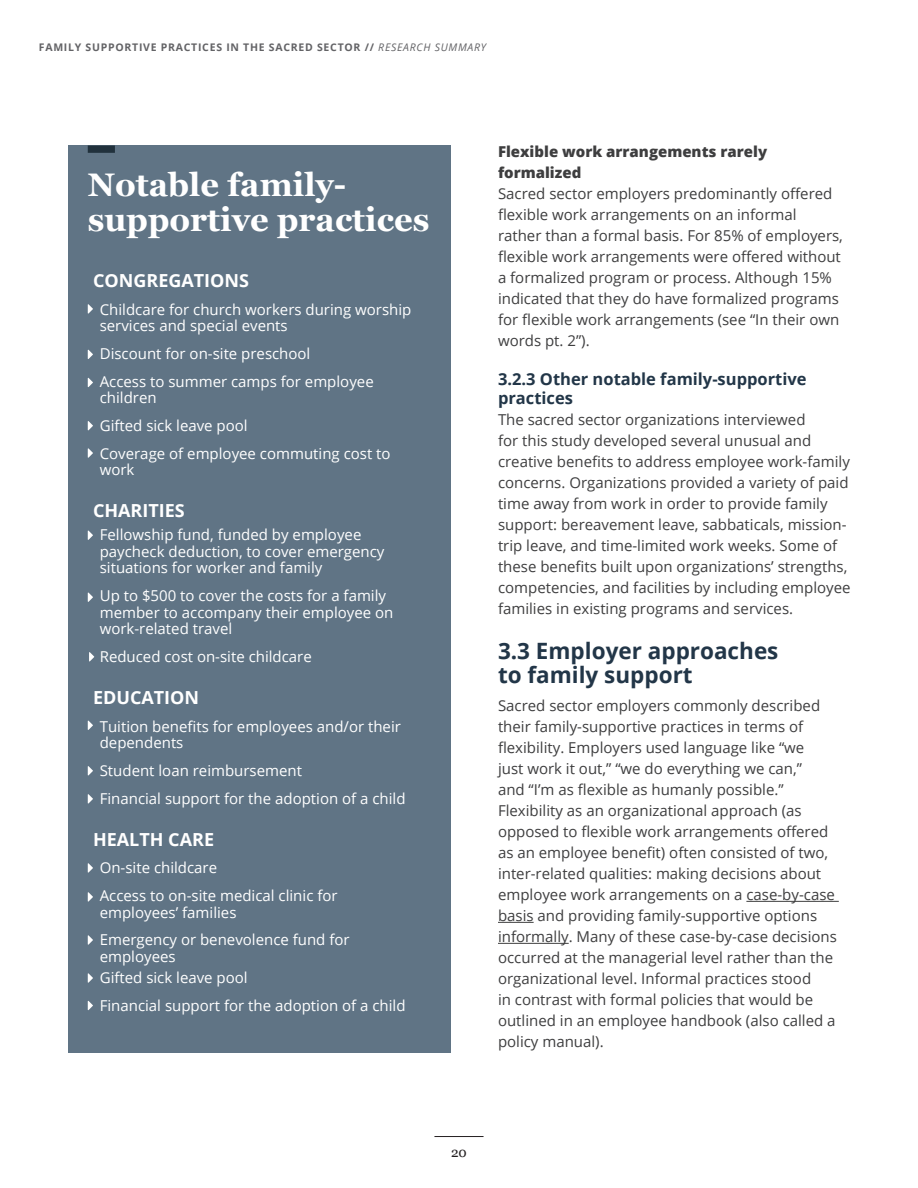
<style>
.page{position:relative;width:918px;height:1188px;background:#fff}
.page>*{position:absolute;margin:0;border:0;box-sizing:border-box;transform-origin:0 0}
.t1{font:700 32.55px/34.3px "Georgia";color:#fff}
.t2{font:700 22.5px/24px "Open Sans";color:#223648}
.t3{font:700 18px "Open Sans";color:#fff}
.t4{font:700 16.5px/19.5px "Open Sans";color:#223648}
.t5{font:15px/21px "Open Sans";color:#3e3e3f}
.t6{font:15px/16.5px "Open Sans";color:#fff}
.t7{font:800 15px/21px "Open Sans";color:#3e3e3f}
.t8{font:13.5px "Georgia";color:#231f20}
.t9{font:700 10.5px "Open Sans";letter-spacing:.07em;color:#636366}
.s1{font-weight:400;font-style:italic}
</style>
<div class="page">
<hr style="left:434px;top:1136px;width:50px;height:1px;background:#231f20">
<hr style="left:746px;top:901px;width:93px;height:1px;background:#3e3e3f">
<hr style="left:498px;top:922px;width:36px;height:1px;background:#3e3e3f">
<hr style="left:498px;top:943px;width:71px;height:1px;background:#3e3e3f">
<div style="left:68px;top:146px;width:382px;height:907px;background:#607485"></div>
<svg style="left:88px;top:304px;width:5px;height:10px"></svg>
<svg style="left:88px;top:448px;width:5px;height:10px"></svg>
<svg style="left:88px;top:378px;width:5px;height:9px"></svg>
<svg style="left:88px;top:421px;width:5px;height:9px"></svg>
<svg style="left:88px;top:350px;width:5px;height:9px"></svg>
<svg style="left:88px;top:531px;width:5px;height:9px"></svg>
<svg style="left:89px;top:652px;width:5px;height:9px"></svg>
<svg style="left:88px;top:593px;width:5px;height:9px"></svg>
<svg style="left:88px;top:721px;width:5px;height:9px"></svg>
<svg style="left:88px;top:794px;width:5px;height:10px"></svg>
<svg style="left:88px;top:766px;width:5px;height:9px"></svg>
<svg style="left:88px;top:863px;width:5px;height:10px"></svg>
<svg style="left:88px;top:935px;width:5px;height:10px"></svg>
<svg style="left:88px;top:892px;width:5px;height:10px"></svg>
<svg style="left:88px;top:973px;width:5px;height:10px"></svg>
<svg style="left:88px;top:1001px;width:5px;height:9px"></svg>
<div style="left:88px;top:145px;width:27px;height:8px;background:#21313c"></div>
<p class="t9" style="left:39px;top:40px;width:449px">FAMILY SUPPORTIVE PRACTICES IN THE SACRED SECTOR // <span class="s1">RESEARCH SUMMARY</span></p>
<p class="t1" style="left:88px;top:166px;width:343px">Notable family&shy;supportive practices</p>
<p class="t3" style="left:93px;top:268px;width:158px">CONGREGATIONS</p>
<p class="t6" style="left:100px;top:300px;width:313px">Childcare for church workers during worship services and special events</p>
<p class="t6" style="left:100px;top:345px;width:212px">Discount for on-site preschool</p>
<p class="t6" style="left:100px;top:372px;width:276px">Access to summer camps for employee</p>
<p class="t6" style="left:100px;top:389px;width:58px">children</p>
<p class="t6" style="left:100px;top:417px;width:149px">Gifted sick leave pool</p>
<p class="t6" style="left:100px;top:444px;width:292px">Coverage of employee commuting cost to</p>
<p class="t6" style="left:100px;top:461px;width:36px">work</p>
<p class="t3" style="left:93px;top:498px;width:93px">CHARITIES</p>
<p class="t6" style="left:100px;top:526px;width:263px">Fellowship fund, funded by employee</p>
<p class="t6" style="left:100px;top:543px;width:286px">paycheck deduction, to cover emergency</p>
<p class="t6" style="left:100px;top:559px;width:224px">situations for worker and family</p>
<p class="t6" style="left:100px;top:587px;width:288px">Up to $500 to cover the costs for a family</p>
<p class="t6" style="left:100px;top:603px;width:295px">member to accompany their employee on</p>
<p class="t6" style="left:100px;top:620px;width:134px">work-related travel</p>
<p class="t6" style="left:100px;top:648px;width:214px">Reduced cost on-site childcare</p>
<p class="t3" style="left:93px;top:685px;width:108px">EDUCATION</p>
<p class="t6" style="left:100px;top:717px;width:303px">Tuition benefits for employees and/or their</p>
<p class="t6" style="left:100px;top:734px;width:85px">dependents</p>
<p class="t6" style="left:100px;top:762px;width:204px">Student loan reimbursement</p>
<p class="t6" style="left:100px;top:789px;width:307px">Financial support for the adoption of a child</p>
<p class="t3" style="left:93px;top:826px;width:123px">HEALTH CARE</p>
<p class="t6" style="left:100px;top:859px;width:119px">On-site childcare</p>
<p class="t6" style="left:100px;top:887px;width:239px">Access to on-site medical clinic for</p>
<p class="t6" style="left:100px;top:903px;width:138px">employees’ families</p>
<p class="t6" style="left:100px;top:931px;width:251px">Emergency or benevolence fund for employees</p>
<p class="t6" style="left:100px;top:969px;width:149px">Gifted sick leave pool</p>
<p class="t6" style="left:100px;top:996px;width:307px">Financial support for the adoption of a child</p>
<p class="t7" style="left:498px;top:140px;width:271px">Flexible work arrangements rarely formalized</p>
<p class="t5" style="left:498px;top:183px;width:346px">Sacred sector employers predominantly offered flexible work arrangements on an informal rather than a formal basis. For 85% of employers, flexible work arrangements were offered without a formalized program or process. Although 15% indicated that they do have formalized programs for flexible work arrangements (see “In their own words pt. 2”).</p>
<p class="t4" style="left:498px;top:369px;width:310px">3.2.3 Other notable family-supportive practices</p>
<p class="t5" style="left:498px;top:409px;width:354px">The sacred sector organizations interviewed<br>for this study developed several unusual and creative benefits to address employee work-family concerns. Organizations provided a variety of paid time away from work in order to provide family support: bereavement leave, sabbaticals, mission&shy;trip leave, and time-limited work weeks. Some of these benefits built upon organizations’ strengths, competencies, and facilities by including employee families in existing programs and services.</p>
<p class="t2" style="left:498px;top:639px;width:282px">3.3 Employer approaches to family support</p>
<p class="t5" style="left:498px;top:695px;width:340px">Sacred sector employers commonly described their family-supportive practices in terms of flexibility. Employers used language like “we<br>just work it out,” “we do everything we can,”<br>and “I’m as flexible as humanly possible.” Flexibility as an organizational approach (as opposed to flexible work arrangements offered as an employee benefit) often consisted of two, inter-related qualities: making decisions about employee work arrangements on a case-by-case basis and providing family-supportive options informally. Many of these case-by-case decisions occurred at the managerial level rather than the organizational level. Informal practices stood<br>in contrast with formal policies that would be outlined in an employee handbook (also called a policy manual).</p>
<p class="t8" style="left:451px;top:1143px;width:17px">20</p>
</div>
